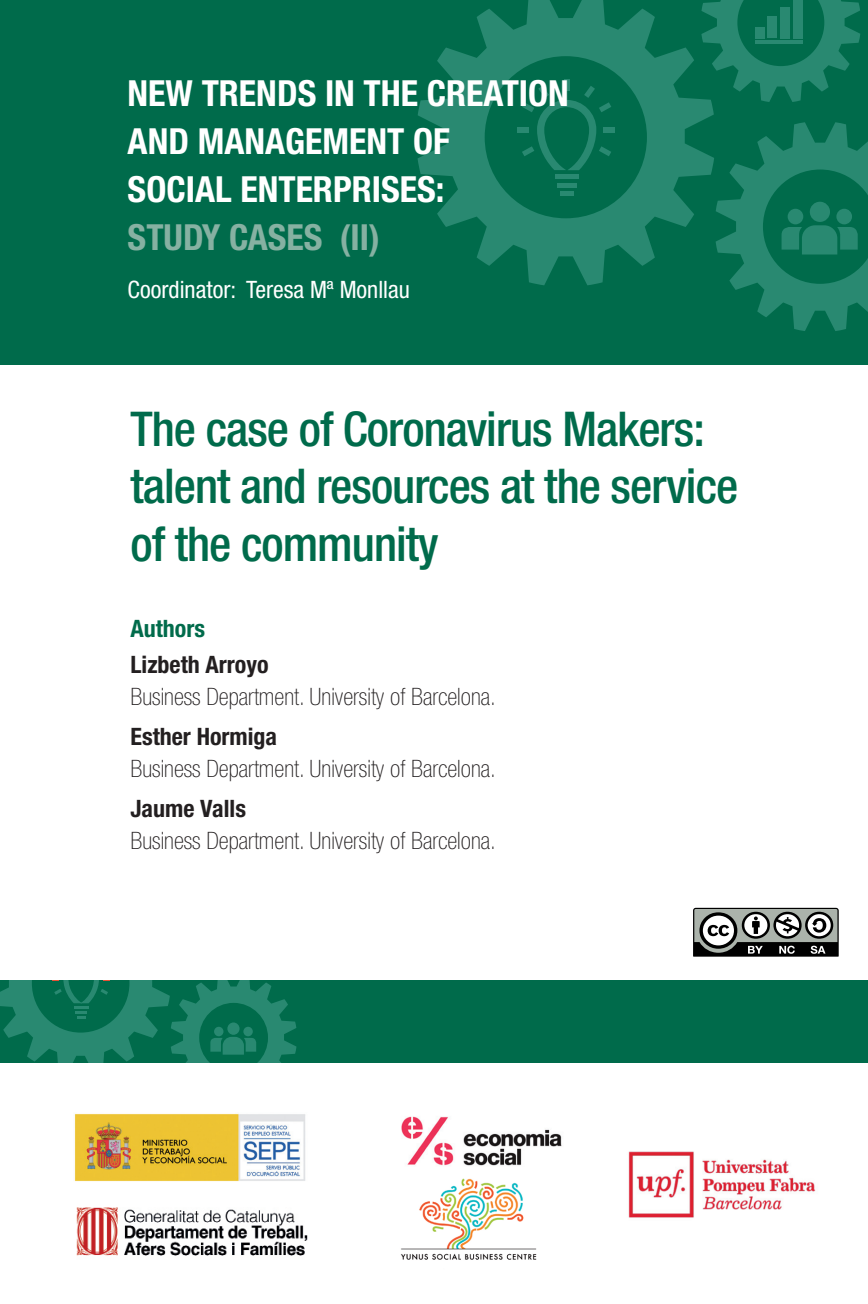
<style>
.page{position:relative;width:868px;height:1304px;background:#fff}
.page>*{position:absolute;margin:0;border:0;box-sizing:border-box;transform-origin:0 0}
.t1{font:500 condensed 48px/57.6px "Helvetica Neue LT Std";letter-spacing:-.02em;color:#006b4b}
.t2{font:700 condensed 36px "Helvetica Neue LT Std";color:#fff}
.t3{font:700 condensed 36px "Helvetica Neue LT Std";color:#86b1a2}
.t4{font:100 condensed 24px/32px "Helvetica Neue LT Std";color:#231f20}
.t5{font:condensed 24px "Helvetica Neue LT Std";color:#fff}
.t6{font:700 condensed 24px "Helvetica Neue LT Std";color:#231f20}
.t7{font:700 condensed 24px "Helvetica Neue LT Std";color:#006b4b}
.s1{font-weight:700}
</style>
<div class="page">
<div style="left:0;top:980px;width:867px;height:83px;background:#006b4b"></div>
<div style="left:0;top:0;width:867px;height:365px;background:#006b4b"></div>
<svg style="left:417px;top:0;width:450px;height:331px"></svg>
<div style="left:792px;top:0;width:10px;height:38px;background:#298971"></div>
<div style="left:780px;top:7px;width:9px;height:31px;background:#298971"></div>
<div style="left:767px;top:17px;width:10px;height:21px;background:#298971"></div>
<div style="left:754px;top:27px;width:10px;height:11px;background:#298971"></div>
<hr style="left:754px;top:41px;width:48px;height:3px;background:#298971">
<div style="left:809px;top:202px;width:20px;height:20px;background:#298971;border-radius:50%"></div>
<div style="left:787px;top:209px;width:16px;height:15px;background:#298971;border-radius:50%"></div>
<div style="left:836px;top:209px;width:15px;height:15px;background:#298971;border-radius:50%"></div>
<svg style="left:781px;top:225px;width:76px;height:30px"></svg>
<hr style="left:555px;top:175px;width:23px;height:4px;background:#298971">
<div style="left:557px;top:183px;width:19px;height:5px;background:#298971"></div>
<hr style="left:559px;top:192px;width:14px;height:4px;background:#298971">
<div style="left:564px;top:79px;width:5px;height:12px;background:#298971"></div>
<div style="left:603px;top:127px;width:12px;height:5px;background:#298971"></div>
<div style="left:517px;top:127px;width:12px;height:5px;background:#298971"></div>
<svg style="left:522px;top:86px;width:89px;height:86px"></svg>
<svg style="left:693px;top:908px;width:145px;height:49px"></svg>
<svg style="left:0;top:980px;width:296px;height:83px"></svg>
<img style="left:628px;top:1151px;width:188px;height:67px">
<img style="left:74px;top:1113px;width:232px;height:69px">
<img style="left:401px;top:1116px;width:161px;height:50px">
<img style="left:401px;top:1178px;width:136px;height:82px">
<img style="left:77px;top:1208px;width:231px;height:48px">
<p class="t2" style="left:128px;top:71px;width:443px">NEW TRENDS IN THE CREATION</p>
<p class="t2" style="left:128px;top:119px;width:323px">AND MANAGEMENT OF</p>
<p class="t2" style="left:128px;top:167px;width:318px">SOCIAL ENTERPRISES:</p>
<p class="t3" style="left:128px;top:215px;width:253px">STUDY CASES (II)</p>
<p class="t5" style="left:128px;top:275px;width:284px">Coordinator: Teresa Mª Monllau</p>
<p class="t1" style="left:130px;top:399px;width:609px">The case of Coronavirus Makers: talent and resources at the service of the community</p>
<p class="t7" style="left:130px;top:613px;width:76px">Authors</p>
<p class="t6" style="left:130px;top:649px;width:140px">Lizbeth Arroyo</p>
<p class="t4" style="left:130px;top:680px;width:367px">Business Department. University of Barcelona.</p>
<p class="t4" style="left:130px;top:720px;width:367px"><span class="s1">Esther Hormiga<br></span>Business Department. University of Barcelona.</p>
<p class="t4" style="left:130px;top:792px;width:367px"><span class="s1">Jaume Valls<br></span>Business Department. University of Barcelona.</p>
</div>
